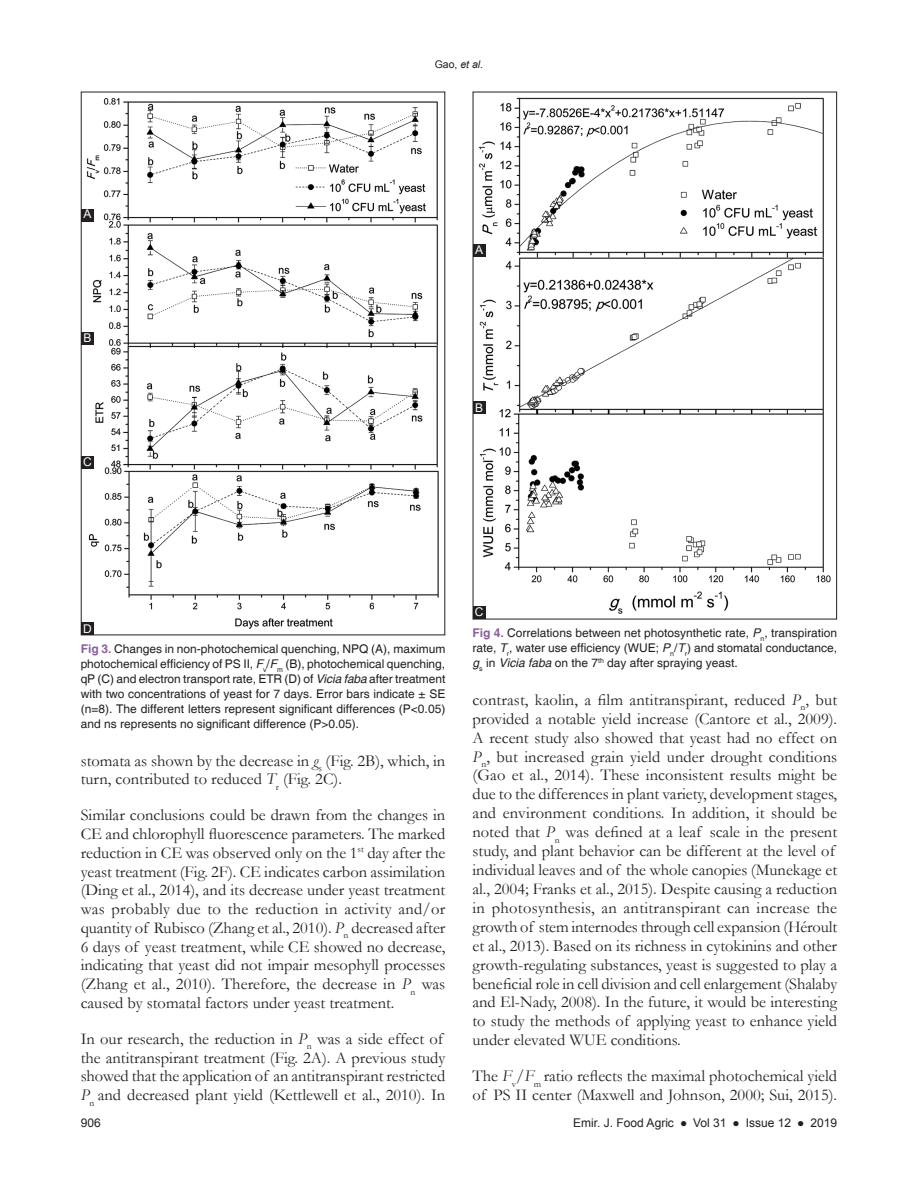
<style>
.page{position:relative;width:918px;height:1188px;background:#fff}
.page>*{position:absolute;margin:0;border:0;box-sizing:border-box;transform-origin:0 0}
.TX{font:16.5px/18.9px "Garamond";color:#231f20}
.FGC{font:12px/15px "Helvetica";color:#231f20;text-align:justify}
.t1{font:12px "Arial";color:#231f20}
.LABEL{font:12px "Arial";color:#fff}
.t2{font:10.5px "Arial";color:#231f20}
.s1{font-style:italic}
.s2{font-weight:700;color:#8a5f9d}
</style>
<div class="page">
<img style="left:475px;top:97px;width:356px;height:517px">
<div style="left:473px;top:607px;width:13px;height:12px;background:#231f20"></div>
<div style="left:473px;top:401px;width:13px;height:13px;background:#231f20"></div>
<div style="left:473px;top:244px;width:13px;height:13px;background:#231f20"></div>
<img style="left:83px;top:97px;width:356px;height:532px">
<div style="left:81px;top:622px;width:13px;height:13px;background:#231f20"></div>
<div style="left:81px;top:456px;width:13px;height:13px;background:#231f20"></div>
<div style="left:81px;top:332px;width:13px;height:12px;background:#231f20"></div>
<div style="left:81px;top:209px;width:13px;height:12px;background:#231f20"></div>
<p class="LABEL" style="left:83px;top:206px;width:10px">A</p>
<p class="LABEL" style="left:83px;top:330px;width:10px">B</p>
<p class="LABEL" style="left:83px;top:453px;width:10px">C</p>
<p class="t2" style="left:435px;top:58px;width:50px">Gao, <span class="s1">et al</span>.</p>
<p class="LABEL" style="left:475px;top:242px;width:10px">A</p>
<p class="LABEL" style="left:475px;top:400px;width:10px">B</p>
<p class="LABEL" style="left:475px;top:604px;width:10px">C</p>
<p class="LABEL" style="left:83px;top:621px;width:10px">D</p>
<p class="FGC" style="left:81px;top:642px;width:366px"><span class="s2">Fig 3.</span> Changes in non-photochemical quenching, NPQ (A), maximum photochemical efficiency of PS II, <span class="s1">F</span><sub>v</sub>/<span class="s1">F</span><sub>m</sub> (B), photochemical quenching, qP (C) and electron transport rate, ETR (D) of <span class="s1">Vicia faba</span> after treatment with two concentrations of yeast for 7 days. Error bars indicate ± SE (n=8). The different letters represent significant differences (P&lt;0.05) and ns represents no significant difference (P&gt;0.05).</p>
<p class="TX" style="left:81px;top:751px;width:366px">stomata as shown by the decrease in <span class="s1">g</span><sub>s</sub> (Fig. 2B), which, in turn, contributed to reduced <span class="s1">T</span><sub>r</sub> (Fig. 2C).</p>
<p class="TX" style="left:81px;top:805px;width:366px;text-align:justify">Similar conclusions could be drawn from the changes in CE and chlorophyll fluorescence parameters. The marked reduction in CE was observed only on the 1<sup>st</sup> day after the yeast treatment (Fig. 2F). CE indicates carbon assimilation (Ding et al., 2014), and its decrease under yeast treatment was probably due to the reduction in activity and/or quantity of Rubisco (Zhang et al., 2010). <span class="s1">P</span><sub>n</sub> decreased after 6 days of yeast treatment, while CE showed no decrease, indicating that yeast did not impair mesophyll processes (Zhang et al., 2010). Therefore, the decrease in <span class="s1">P</span><sub>n</sub> was caused by stomatal factors under yeast treatment.</p>
<p class="TX" style="left:81px;top:1029px;width:366px">In our research, the reduction in <span class="s1">P</span><sub>n</sub> was a side effect of the antitranspirant treatment (Fig. 2A). A previous study showed that the application of an antitranspirant restricted <span class="s1">P</span><sub>n</sub> and decreased plant yield (Kettlewell et al., 2010). In</p>
<p class="FGC" style="left:473px;top:626px;width:366px"><span class="s2">Fig 4.</span> Correlations between net photosynthetic rate, <span class="s1">P</span><sub>n</sub>, transpiration rate, <span class="s1">T</span><sub>r</sub>, water use efficiency (WUE; <span class="s1">P</span><sub>n</sub>/<span class="s1">T</span><sub>r</sub>) and stomatal conductance, <span class="s1">g</span><sub>s</sub> in <span class="s1">Vicia faba</span> on the 7<sup>th</sup> day after spraying yeast.</p>
<p class="TX" style="left:472px;top:690px;width:366px">contrast, kaolin, a film antitranspirant, reduced <span class="s1">P</span><sub>n</sub>, but provided a notable yield increase (Cantore et al., 2009).<br>A recent study also showed that yeast had no effect on <span class="s1">P</span><sub>n</sub>, but increased grain yield under drought conditions (Gao et al., 2014). These inconsistent results might be due to the differences in plant variety, development stages, and environment conditions. In addition, it should be noted that <span class="s1">P</span><sub>n</sub> was defined at a leaf scale in the present study, and plant behavior can be different at the level of individual leaves and of the whole canopies (Munekage et al., 2004; Franks et al., 2015). Despite causing a reduction in photosynthesis, an antitranspirant can increase the growth of stem internodes through cell expansion (Héroult et al., 2013). Based on its richness in cytokinins and other growth-regulating substances, yeast is suggested to play a beneficial role in cell division and cell enlargement (Shalaby and El-Nady, 2008). In the future, it would be interesting to study the methods of applying yeast to enhance yield under elevated WUE conditions.</p>
<p class="TX" style="left:472px;top:1066px;width:366px">The <span class="s1">F</span><sub>v</sub>/<span class="s1">F</span><sub>m</sub> ratio reflects the maximal photochemical yield of PS II center (Maxwell and Johnson, 2000; Sui, 2015).</p>
<p class="t1" style="left:81px;top:1115px;width:22px">906</p>
<p class="t1" style="left:573px;top:1115px;width:265px">Emir. J. Food Agric ● Vol 31 ● Issue 12 ● 2019</p>
</div>
